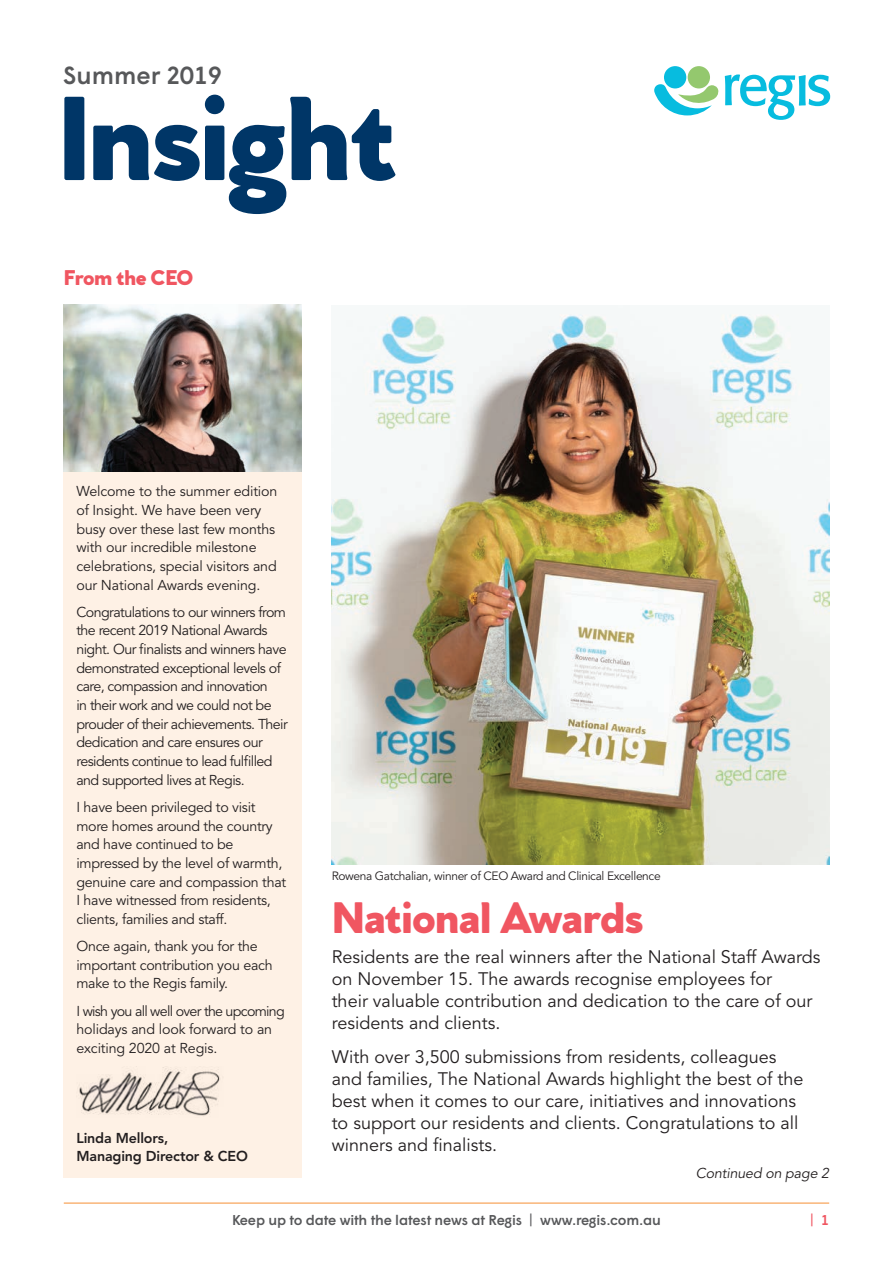
<style>
.page{position:relative;width:893px;height:1263px;background:#fff}
.page>*{position:absolute;margin:0;border:0;box-sizing:border-box;transform-origin:0 0}
.t1{font:900 126px "Venti CF";letter-spacing:-.03em;color:#003667}
.L_Header{font:900 46.5px "Venti CF";letter-spacing:-.025em;color:#f05661}
.t2{font:500 24.75px "Wigrum";color:#57585a}
.H2_Heading{font:900 22.5px "Venti CF";letter-spacing:-.03em;color:#f05661}
.Intro{font:18px/21.8px "Avenir";color:#231f20}
.t3{font:16.5px "Avenir";color:#f05661}
.Body{font:14.25px/18.6px "Avenir";letter-spacing:-.02em;color:#231f20}
.Body-2{font:14.25px/18.6px "Avenir";letter-spacing:-.04em;color:#231f20}
.Body-3{font:500 14.25px "Wigrum";letter-spacing:-.01em;color:#57585a}
.Body-4{font:800 14.25px/18.6px "Avenir";letter-spacing:-.01em;color:#231f20}
.Body-5{font:italic 14.25px "Avenir";letter-spacing:-.01em;color:#231f20}
.t4{font:12px "Avenir";letter-spacing:-.03em;color:#231f20}
.s1{font-family:"Avenir";font-weight:400;font-size:16.5px}
.s2{font-family:"Wigrum";font-weight:500;font-size:14.25px}
</style>
<div class="page">
<hr style="left:64px;top:1203px;width:765px;height:1px;background:#f68f34">
<div style="left:664px;top:66px;width:22px;height:22px;background:#07bcdf;border-radius:50%"></div>
<div style="left:688px;top:66px;width:22px;height:22px;background:#94c86e;border-radius:50%"></div>
<svg style="left:654px;top:84px;width:65px;height:31px"></svg>
<svg style="left:725px;top:74px;width:105px;height:46px"></svg>
<img style="left:64px;top:304px;width:238px;height:168px">
<img style="left:332px;top:313px;width:497px;height:551px">
<div style="left:64px;top:472px;width:238px;height:706px;background:#fef1e5"></div>
<img style="left:79px;top:1066px;width:141px;height:50px">
<h3 class="t2" style="left:63px;top:56px;width:160px">Summer 2019</h3>
<h1 class="t1" style="left:57px;top:60px;width:342px">Insight</h1>
<p class="H2_Heading" style="left:64px;top:264px;width:131px">From the CEO</p>
<p class="Body" style="left:76px;top:482px;width:203px">Welcome to the summer edition of Insight. We have been very busy over these last few months with our incredible milestone celebrations, special visitors and our National Awards evening.</p>
<p class="Body-2" style="left:76px;top:603px;width:213px">Congratulations to our winners from the recent 2019 National Awards night. Our finalists and winners have demonstrated exceptional levels of care, compassion and innovation<br>in their work and we could not be prouder of their achievements. Their dedication and care ensures our residents continue to lead fulfilled and supported lives at Regis.</p>
<p class="Body" style="left:76px;top:798px;width:211px">I have been privileged to visit more homes around the country and have continued to be impressed by the level of warmth, genuine care and compassion that<br>I have witnessed from residents, clients, families and staff.</p>
<p class="Body" style="left:76px;top:937px;width:198px">Once again, thank you for the important contribution you each make to the Regis family.</p>
<p class="Body" style="left:76px;top:1002px;width:210px">I wish you all well over the upcoming holidays and look forward to an exciting 2020 at Regis.</p>
<p class="Body-4" style="left:76px;top:1128px;width:173px">Linda Mellors,<br>Managing Director &amp; CEO</p>
<p class="t4" style="left:332px;top:869px;width:331px">Rowena Gatchalian, winner of CEO Award and Clinical Excellence</p>
<p class="L_Header" style="left:332px;top:889px;width:314px">National Awards</p>
<p class="Intro" style="left:332px;top:947px;width:490px">Residents are the real winners after the National Staff Awards on November 15. The awards recognise employees for<br>their valuable contribution and dedication to the care of our residents and clients.</p>
<p class="Intro" style="left:332px;top:1047px;width:473px">With over 3,500 submissions from residents, colleagues and families, The National Awards highlight the best of the best when it comes to our care, initiatives and innovations to support our residents and clients. Congratulations to all winners and finalists.</p>
<p class="Body-5" style="left:696px;top:1165px;width:135px">Continued on page 2</p>
<p class="Body-3" style="left:232px;top:1209px;width:430px">Keep up to date with the latest news at Regis <span class="s1">|</span> www.regis.com.au</p>
<p class="t3" style="left:810px;top:1211px;width:21px">| <span class="s2">1</span></p>
</div>
